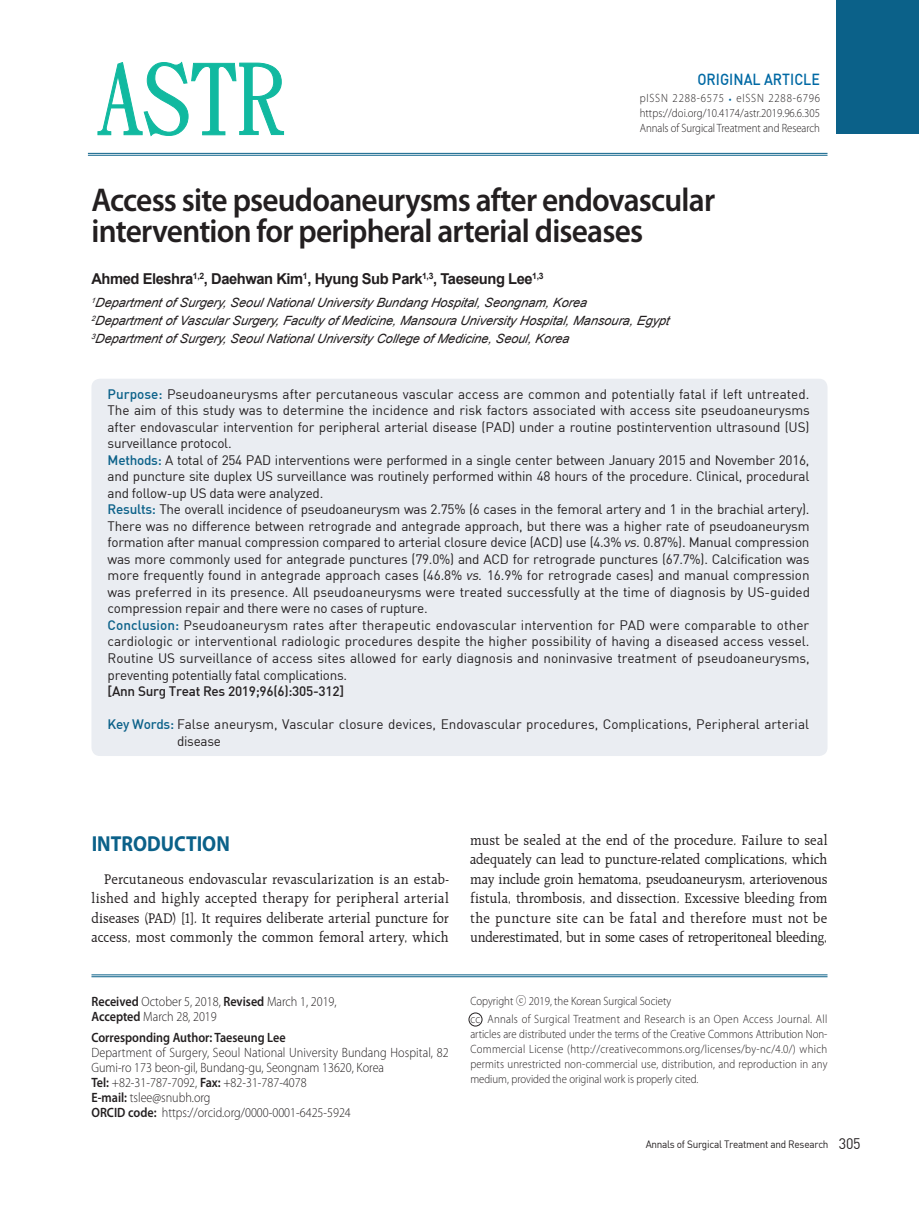
<style>
.page{position:relative;width:919px;height:1217px;background:#fff}
.page>*{position:absolute;margin:0;border:0;box-sizing:border-box;transform-origin:0 0}
.t1{font:600 33px/31.5px "Myriad Pro";letter-spacing:-.025em;color:#231f20;scale:.95 1}
.t2{font:700 21.75px "Myriad Pro";color:#0b6189;scale:.9 1}
.t3{font:15.75px "Dinmed";color:#0069a4;scale:.9 1}
.t4{font:15px/19.5px "Raleigh BT";letter-spacing:-.005em;color:#231f20;text-align:justify;scale:.94 1}
.t5{font:700 15px "Arial";letter-spacing:-.03em;color:#231f20}
.t6{font:13.5px/16.5px "Dinreg";letter-spacing:-.01em;color:#231f20}
.t7{font:300 13.5px/15px "Myriad Pro";color:#231f20;scale:.9 1}
.t8{font:13.5px "Dinmed";letter-spacing:-.02em;color:#231f20}
.t9{font:600 13.5px "Myriad Pro";color:#231f20;scale:.9 1}
.t10{font:italic 12.75px/18px "Arial";color:#231f20}
.t11{font:300 12px/15px "Myriad Pro";color:#231f20;text-align:justify;scale:.9 1}
.t12{font:300 12px/18px "Myriad Pro";letter-spacing:.025em;color:#231f20;scale:.9 1}
.t13{font:10.5px "Dinreg";letter-spacing:-.025em;color:#231f20;scale:.95 1}
.s1{font-size:12.45px;color:#0069a4}
.s2{font-family:"Dinmed";color:#0b6189}
.s3{font-style:italic}
.s4{font-weight:600}
.s5{font-family:"Ymjo 420";font-weight:400}
.s6{font-size:15px}
</style>
<div class="page">
<svg style="left:97px;top:61px;width:187px;height:76px"></svg>
<hr style="left:88px;top:153px;width:739px;height:1px;background:#0b6189">
<hr style="left:88px;top:155px;width:739px;height:1px;background:#0b6189">
<div style="left:836px;top:0;width:82px;height:134px;background:#0b6189"></div>
<div style="left:468px;top:1012px;width:14px;height:13px;border:1px solid #231f20;border-radius:50%"></div>
<hr style="left:91px;top:974px;width:736px;height:1px;background:#0b6189">
<hr style="left:91px;top:976px;width:736px;height:1px;background:#0b6189">
<div style="left:91px;top:378px;width:736px;height:377px;background:#eaedf2;border-radius:9px"></div>
<p class="t3" style="left:697px;top:69px;width:138px">ORIGINAL ARTICLE</p>
<p class="t11" style="left:639px;top:91px;width:202px">pISSN 2288-6575 <span class="s1">•</span> eISSN 2288-6796 https://doi.org/10.4174/astr.2019.96.6.305<br>Annals of Surgical Treatment and Research</p>
<h1 class="t1" style="left:91px;top:183px;width:658px">Access site pseudoaneurysms after endovascular intervention for peripheral arterial diseases</h1>
<p class="t5" style="left:91px;top:269px;width:453px">Ahmed Eleshra<sup>1,2</sup>, Daehwan Kim<sup>1</sup>, Hyung Sub Park<sup>1,3</sup>, Taeseung Lee<sup>1,3</sup></p>
<p class="t10" style="left:91px;top:293px;width:579px"><sup>1</sup>Department of Surgery,Seoul National University Bundang Hospital,Seongnam,Korea<br><sup>2</sup>Department of Vascular Surgery,Faculty of Medicine,Mansoura University Hospital,Mansoura,Egypt<br><sup>3</sup>Department of Surgery,Seoul National University College of Medicine,Seoul,Korea</p>
<p class="t6" style="left:108px;top:385px;width:703px"><span class="s2">Purpose:</span> Pseudoaneurysms after percutaneous vascular access are common and potentially fatal if left untreated.<br>The aim of this study was to determine the incidence and risk factors associated with access site pseudoaneurysms after endovascular intervention for peripheral arterial disease (PAD) under a routine postintervention ultrasound (US) surveillance protocol.<br><span class="s2">Methods:</span> A total of 254 PAD interventions were performed in a single center between January 2015 and November 2016, and puncture site duplex US surveillance was routinely performed within 48 hours of the procedure. Clinical, procedural and follow-up US data were analyzed.<br><span class="s2">Results:</span> The overall incidence of pseudoaneurysm was 2.75% (6 cases in the femoral artery and 1 in the brachial artery).<br>There was no difference between retrograde and antegrade approach, but there was a higher rate of pseudoaneurysm formation after manual compression compared to arterial closure device (ACD) use (4.3% <span class="s3">vs.</span> 0.87%). Manual compression was more commonly used for antegrade punctures (79.0%) and ACD for retrograde punctures (67.7%). Calcification was more frequently found in antegrade approach cases (46.8% <span class="s3">vs.</span> 16.9% for retrograde cases) and manual compression was preferred in its presence. All pseudoaneurysms were treated successfully at the time of diagnosis by US-guided compression repair and there were no cases of rupture.<br><span class="s2">Conclusion:</span> Pseudoaneurysm rates after therapeutic endovascular intervention for PAD were comparable to other cardiologic or interventional radiologic procedures despite the higher possibility of having a diseased access vessel.<br>Routine US surveillance of access sites allowed for early diagnosis and noninvasive treatment of pseudoaneurysms, preventing potentially fatal complications.</p>
<p class="t8" style="left:108px;top:682px;width:238px">[Ann Surg Treat Res 2019;96(6):305-312]</p>
<p class="t6" style="left:177px;top:715px;width:633px;text-indent:-69px"><span class="s2">Key Words:</span> False aneurysm, Vascular closure devices, Endovascular procedures, Complications, Peripheral arterial disease</p>
<h2 class="t2" style="left:92px;top:829px;width:155px">INTRODUCTION</h2>
<p class="t4" style="left:91px;top:868px;width:381px;text-indent:13px">Percutaneous endovascular revascularization is an estab&shy;lished and highly accepted therapy for peripheral arterial diseases (PAD) [1]. It requires deliberate arterial puncture for access, most commonly the common femoral artery, which</p>
<p class="t7" style="left:91px;top:993px;width:274px"><span class="s4">Received</span> October 5, 2018, <span class="s4">Revised</span> March 1, 2019,<br><span class="s4">Accepted</span> March 28, 2019</p>
<p class="t9" style="left:91px;top:1028px;width:217px">Corresponding Author: Taeseung Lee</p>
<p class="t7" style="left:91px;top:1044px;width:398px">Department of Surgery, Seoul National University Bundang Hospital, 82<br>Gumi-ro 173 beon-gil, Bundang-gu, Seongnam 13620, Korea<br><span class="s4">Tel:</span> +82-31-787-7092, <span class="s4">Fax:</span> +82-31-787-4078<br><span class="s4">E-mail:</span> tslee@snubh.org<br><span class="s4">ORCID code:</span> https://orcid.org/0000-0001-6425-5924</p>
<p class="t4" style="left:470px;top:829px;width:382px">must be sealed at the end of the procedure. Failure to seal adequately can lead to puncture-related complications, which may include groin hematoma, pseudoaneurysm, arteriovenous fistula, thrombosis, and dissection. Excessive bleeding from the puncture site can be fatal and therefore must not be underestimated, but in some cases of retroperitoneal bleeding,</p>
<p class="t12" style="left:470px;top:991px;width:398px">Copyright <span class="s5">ⓒ</span> 2019, the Korean Surgical Society<br>cc Annals of Surgical Treatment and Research is an Open Access Journal. All</p>
<p class="t11" style="left:470px;top:1026px;width:398px">articles are distributed under the terms of the Creative Commons Attribution Non-Commercial License (http://creativecommons.org/licenses/by-nc/4.0/) which permits unrestricted non-commercial use, distribution, and reproduction in any medium, provided the original work is properly cited.</p>
<p class="t13" style="left:645px;top:1137px;width:228px">Annals of Surgical Treatment and Research <span class="s6">305</span></p>
</div>
